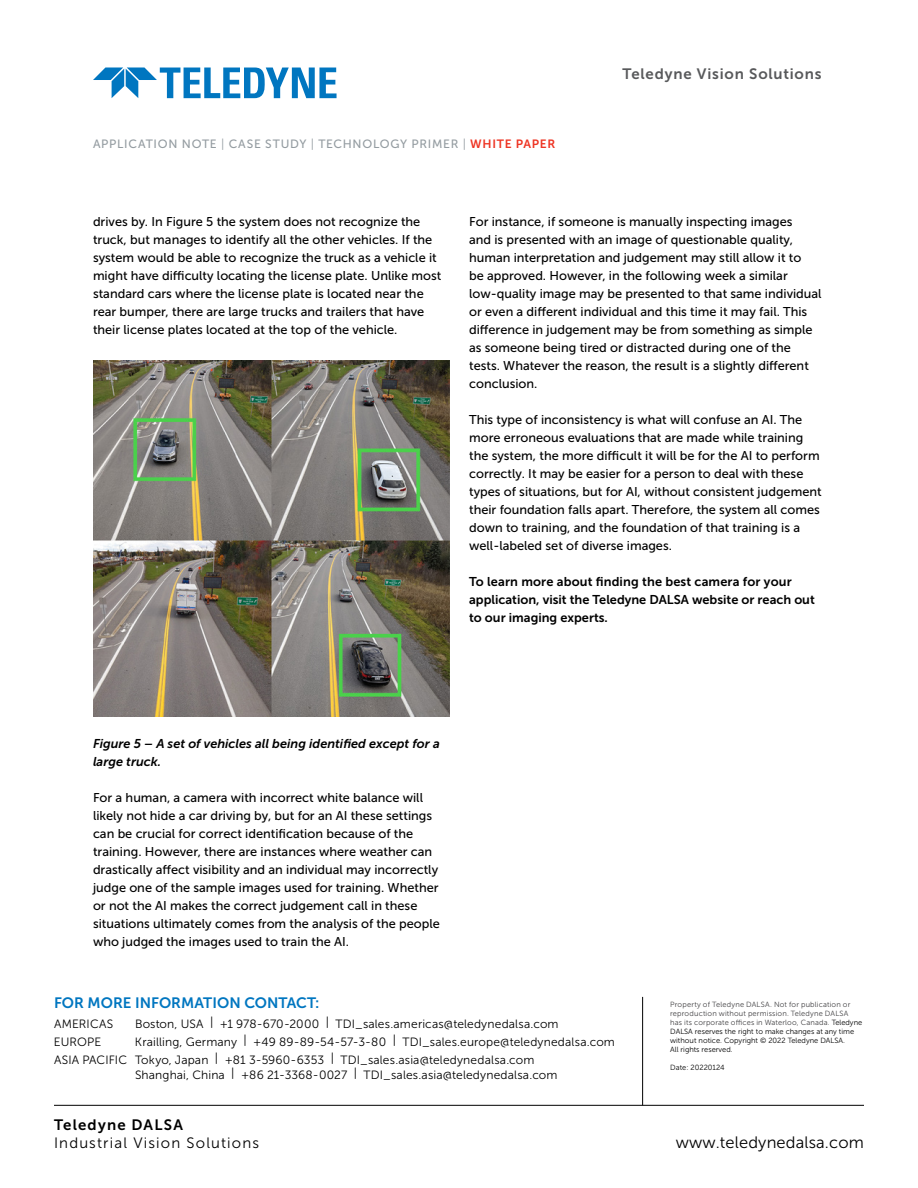
<style>
.page{position:relative;width:918px;height:1188px;background:#fff}
.page>*{position:absolute;margin:0;border:0;box-sizing:border-box;transform-origin:0 0}
.t1{font:16.5px "Museo Sans 300";letter-spacing:.01em;color:#000}
.t2{font:15px "Museo Sans 700";color:#0076c0}
.t3{font:15px "Museo Sans 300";letter-spacing:.075em;color:#000}
.t4{font:15px "Museo Sans 700";letter-spacing:.055em;color:#58595b}
.t5{font:15px "Museo Sans 700";letter-spacing:.08em;color:#000}
.t6{font:12.75px/18px "Museo Sans 500";color:#000}
.t7{font:12.75px/18px "Museo Sans 700";color:#000}
.t8{font:italic 12.75px/18px "Museo Sans 700";color:#000}
.t9{font:12px/18px "Museo Sans 300";letter-spacing:.015em;color:#000}
.t10{font:12px "Museo Sans 500";letter-spacing:.065em;color:#949ca1}
.t11{font:7.5px/9px "Museo Sans 300";letter-spacing:.005em;color:#414042}
.t12{font:7.5px "Museo Sans 300";color:#000}
.s1{font-family:"Museo Sans 300"}
.s2{font-family:"Museo Sans 700";color:#ee3524}
.s3{color:#000}
</style>
<div class="page">
<svg style="left:93px;top:68px;width:244px;height:30px"></svg>
<img style="left:93px;top:361px;width:356px;height:356px">
<hr style="left:642px;top:997px;width:1px;height:108px;background:#000">
<hr style="left:54px;top:1105px;width:810px;height:1px;background:#000">
<p class="t10" style="left:93px;top:137px;width:464px">APPLICATION NOTE <span class="s1">|</span> CASE STUDY <span class="s1">|</span> TECHNOLOGY PRIMER <span class="s1">|</span> <span class="s2">WHITE PAPER</span></p>
<p class="t4" style="left:623px;top:65px;width:201px">Teledyne Vision Solutions</p>
<p class="t6" style="left:93px;top:212px;width:350px">drives by. In Figure 5 the system does not recognize the truck, but manages to identify all the other vehicles. If the system would be able to recognize the truck as a vehicle it might have difficulty locating the license plate. Unlike most standard cars where the license plate is located near the rear bumper, there are large trucks and trailers that have their license plates located at the top of the vehicle.</p>
<p class="t6" style="left:469px;top:212px;width:354px">For instance, if someone is manually inspecting images<br>and is presented with an image of questionable quality, human interpretation and judgement may still allow it to<br>be approved. However, in the following week a similar low-quality image may be presented to that same individual or even a different individual and this time it may fail. This difference in judgement may be from something as simple as someone being tired or distracted during one of the tests. Whatever the reason, the result is a slightly different conclusion.</p>
<p class="t6" style="left:469px;top:410px;width:354px">This type of inconsistency is what will confuse an AI. The more erroneous evaluations that are made while training the system, the more difficult it will be for the AI to perform correctly. It may be easier for a person to deal with these types of situations, but for AI, without consistent judgement their foundation falls apart. Therefore, the system all comes down to training, and the foundation of that training is a well-labeled set of diverse images.</p>
<p class="t7" style="left:469px;top:572px;width:347px">To learn more about finding the best camera for your application, visit the Teledyne DALSA website or reach out to our imaging experts.</p>
<p class="t8" style="left:93px;top:734px;width:348px">Figure 5 – A set of vehicles all being identified except for a large truck.</p>
<p class="t6" style="left:93px;top:788px;width:348px">For a human, a camera with incorrect white balance will likely not hide a car driving by, but for an AI these settings can be crucial for correct identification because of the training. However, there are instances where weather can drastically affect visibility and an individual may incorrectly judge one of the sample images used for training. Whether or not the AI makes the correct judgement call in these situations ultimately comes from the analysis of the people who judged the images used to train the AI.</p>
<p class="t2" style="left:54px;top:995px;width:267px">FOR MORE INFORMATION CONTACT:</p>
<p class="t9" style="left:54px;top:1014px;width:61px">AMERICAS</p>
<p class="t9" style="left:135px;top:1014px;width:425px">Boston, USA | +1 978-670-2000 | TDI_sales.americas@teledynedalsa.com</p>
<p class="t9" style="left:54px;top:1032px;width:49px">EUROPE</p>
<p class="t9" style="left:54px;top:1032px;width:562px;text-indent:81px">Krailling, Germany | +49 89-89-54-57-3-80 | TDI_sales.europe@teledynedalsa.com<br>ASIA PACIFIC Tokyo, Japan | +81 3-5960-6353 | TDI_sales.asia@teledynedalsa.com</p>
<p class="t9" style="left:135px;top:1065px;width:424px">Shanghai, China | +86 21-3368-0027 | TDI_sales.asia@teledynedalsa.com</p>
<p class="t5" style="left:54px;top:1116px;width:130px">Teledyne DALSA</p>
<p class="t3" style="left:54px;top:1134px;width:207px">Industrial Vision Solutions</p>
<p class="t11" style="left:670px;top:1000px;width:194px">Property of Teledyne DALSA. Not for publication or reproduction without permission. Teledyne DALSA has its corporate offices in Waterloo, Canada. <span class="s3">Teledyne DALSA reserves the right to make changes at any time without notice. Copyright © 2022 Teledyne DALSA.<br>All rights reserved.</span></p>
<p class="t12" style="left:670px;top:1063px;width:56px">Date: 20220124</p>
<p class="t1" style="left:676px;top:1133px;width:190px">www.teledynedalsa.com</p>
</div>
